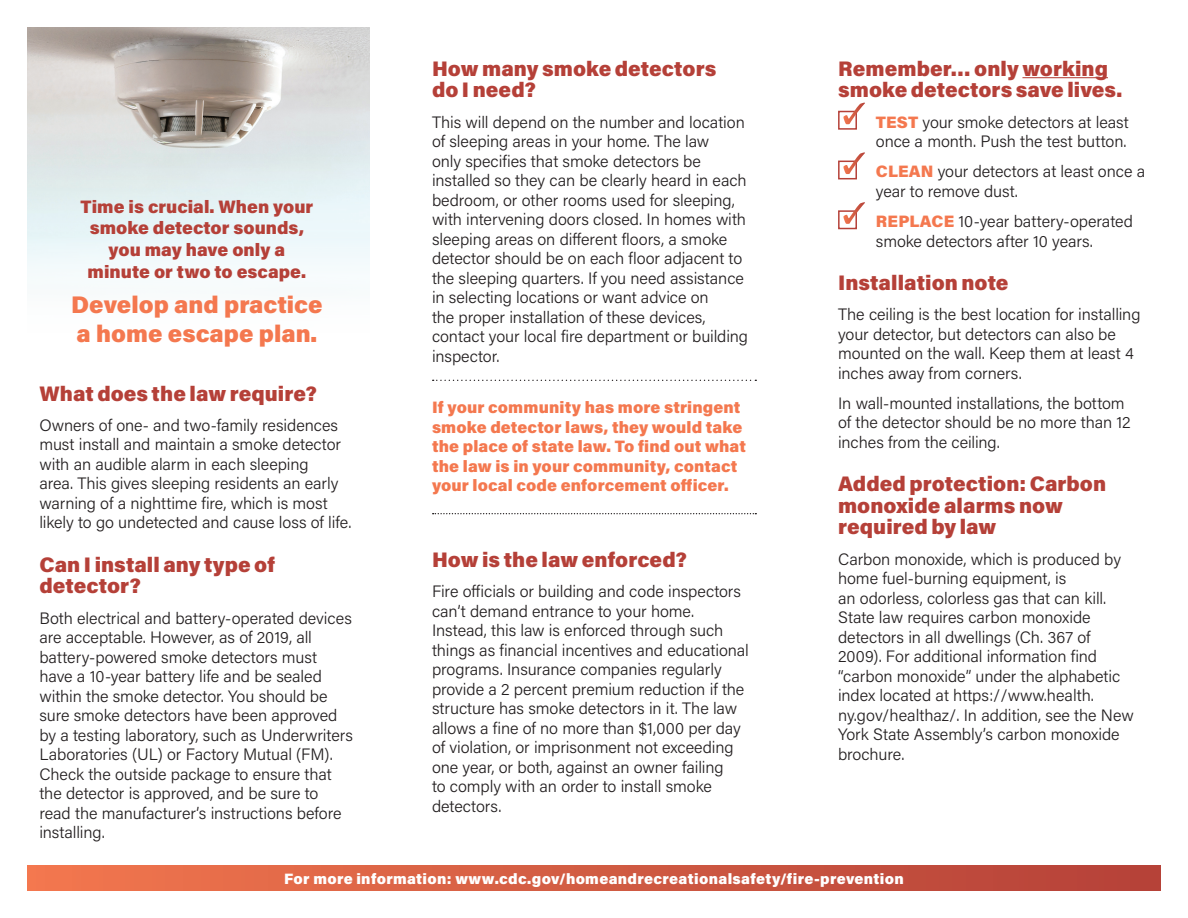
<style>
.page{position:relative;width:1188px;height:918px;background:#fff}
.page>*{position:absolute;margin:0;border:0;box-sizing:border-box;transform-origin:0 0}
.t1{font:900 24px/28.5px "Acumin Pro";color:#f4784f}
.t2{font:900 21px/21.6px "Acumin Pro";letter-spacing:.005em;color:#b54038}
.t3{font:900 18px/21.6px "Acumin Pro";color:#b54038;text-align:center}
.t4{font:300 16.5px/19.5px "Acumin Pro";letter-spacing:-.005em;color:#231f20}
.t5{font:900 16.5px/19.5px "Acumin Pro";letter-spacing:.005em;color:#f4784f}
.t6{font:900 15px "Acumin Pro";letter-spacing:.02em;color:#fff}
.s1{font-weight:900;color:#f4784f}
</style>
<div class="page">
<img style="left:27px;top:27px;width:342px;height:247px">
<hr style="left:1022px;top:77px;width:86px;height:1px;background:#b54038">
<div style="left:838px;top:111px;width:19px;height:19px;border:2px solid #b54038"></div>
<svg style="left:843px;top:103px;width:22px;height:21px"></svg>
<div style="left:838px;top:161px;width:19px;height:18px;border:2px solid #b54038"></div>
<svg style="left:843px;top:152px;width:22px;height:22px"></svg>
<div style="left:838px;top:210px;width:19px;height:19px;border:2px solid #b54038"></div>
<svg style="left:843px;top:202px;width:22px;height:22px"></svg>
<svg style="left:433px;top:380px;width:323px;height:1px"></svg>
<svg style="left:433px;top:513px;width:323px;height:1px"></svg>
<div style="left:27px;top:866px;width:1134px;height:25px;background:linear-gradient(to right,#f2774e,#b34038)"></div>
<p class="t3" style="left:81px;top:195px;width:234px">Time is crucial. When your smoke detector sounds, you may have only a minute or two to escape.</p>
<h1 class="t1" style="left:71px;top:289px;width:253px">Develop and practice a home escape plan.</h1>
<p class="t2" style="left:39px;top:382px;width:279px">What does the law require?</p>
<p class="t4" style="left:39px;top:415px;width:314px">Owners of one- and two-family residences must install and maintain a smoke detector with an audible alarm in each sleeping<br>area. This gives sleeping residents an early warning of a nighttime fire, which is most likely to go undetected and cause loss of life.</p>
<p class="t2" style="left:39px;top:553px;width:237px">Can I install any type of detector?</p>
<p class="t4" style="left:39px;top:607px;width:315px">Both electrical and battery-operated devices are acceptable. However, as of 2019, all battery-powered smoke detectors must have a 10-year battery life and be sealed within the smoke detector. You should be sure smoke detectors have been approved by a testing laboratory, such as Underwriters Laboratories (UL) or Factory Mutual (FM).<br>Check the outside package to ensure that the detector is approved, and be sure to read the manufacturer’s instructions before installing.</p>
<p class="t2" style="left:432px;top:56px;width:286px">How many smoke detectors do I need?</p>
<p class="t4" style="left:432px;top:111px;width:318px">This will depend on the number and location of sleeping areas in your home. The law<br>only specifies that smoke detectors be installed so they can be clearly heard in each bedroom, or other rooms used for sleeping, with intervening doors closed. In homes with sleeping areas on different floors, a smoke detector should be on each floor adjacent to the sleeping quarters. If you need assistance in selecting locations or want advice on<br>the proper installation of these devices, contact your local fire department or building inspector.</p>
<p class="t5" style="left:432px;top:397px;width:315px">If your community has more stringent smoke detector laws, they would take the place of state law. To find out what the law is in your community, contact your local code enforcement officer.</p>
<p class="t2" style="left:432px;top:548px;width:257px">How is the law enforced?</p>
<p class="t4" style="left:432px;top:581px;width:319px">Fire officials or building and code inspectors can’t demand entrance to your home.<br>Instead, this law is enforced through such things as financial incentives and educational programs. Insurance companies regularly provide a 2 percent premium reduction if the structure has smoke detectors in it. The law allows a fine of no more than $1,000 per day of violation, or imprisonment not exceeding one year, or both, against an owner failing<br>to comply with an order to install smoke detectors.</p>
<p class="t2" style="left:838px;top:56px;width:286px">Remember… only working smoke detectors save lives.</p>
<p class="t4" style="left:876px;top:111px;width:255px"><span class="s1">TEST</span> your smoke detectors at least once a month. Push the test button.</p>
<p class="t4" style="left:876px;top:161px;width:271px"><span class="s1">CLEAN</span> your detectors at least once a year to remove dust.</p>
<p class="t4" style="left:876px;top:211px;width:259px"><span class="s1">REPLACE</span> 10-year battery-operated smoke detectors after 10 years.</p>
<p class="t2" style="left:838px;top:271px;width:172px">Installation note</p>
<p class="t4" style="left:838px;top:304px;width:304px">The ceiling is the best location for installing your detector, but detectors can also be mounted on the wall. Keep them at least 4 inches away from corners.</p>
<p class="t4" style="left:838px;top:393px;width:294px">In wall-mounted installations, the bottom of the detector should be no more than 12 inches from the ceiling.</p>
<p class="t2" style="left:838px;top:472px;width:270px">Added protection: Carbon monoxide alarms now required by law</p>
<p class="t4" style="left:838px;top:548px;width:297px">Carbon monoxide, which is produced by home fuel-burning equipment, is<br>an odorless, colorless gas that can kill.<br>State law requires carbon monoxide detectors in all dwellings (Ch. 367 of 2009). For additional information find “carbon monoxide” under the alphabetic index located at https://www.health. ny.gov/healthaz/. In addition, see the New York State Assembly’s carbon monoxide brochure.</p>
<p class="t6" style="left:284px;top:868px;width:621px">For more information: www.cdc.gov/homeandrecreationalsafety/fire-prevention</p>
</div>
